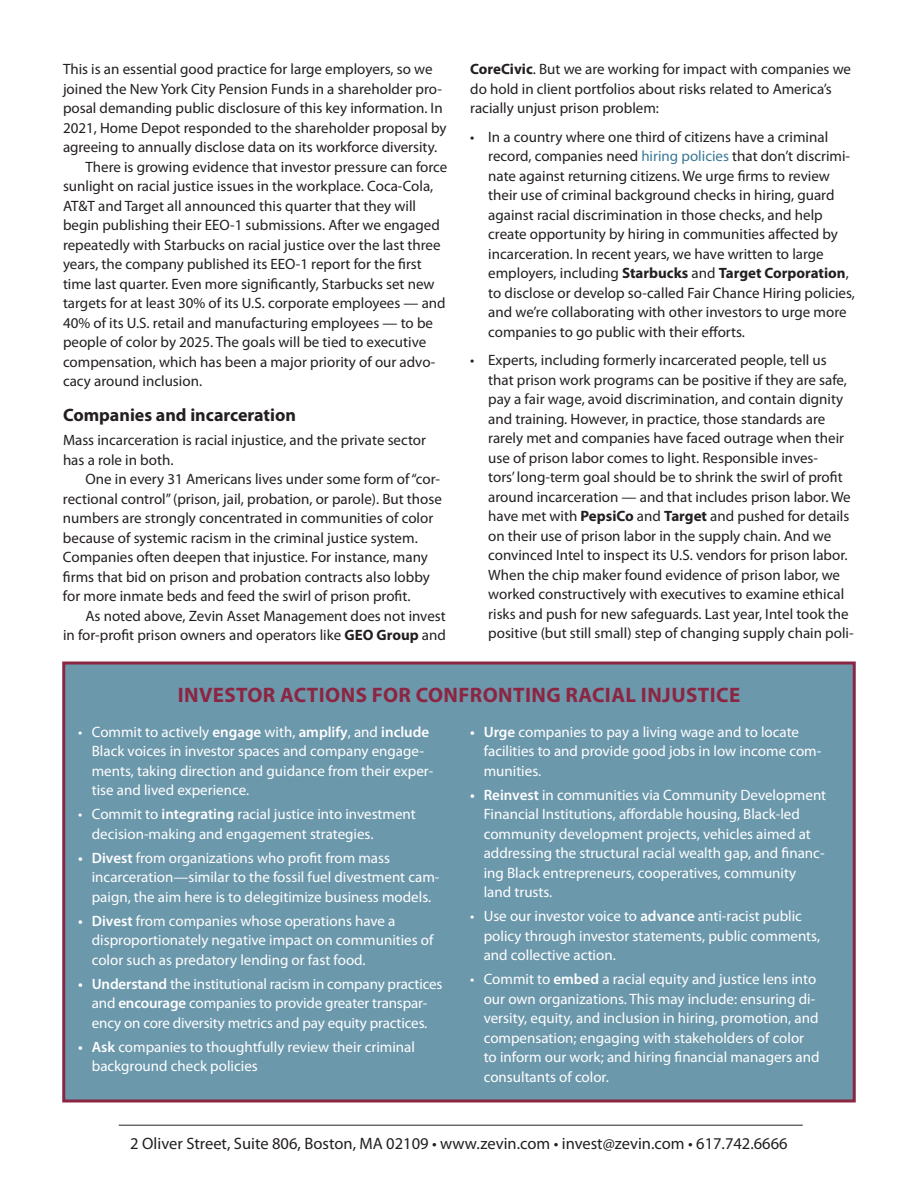
<style>
.page{position:relative;width:918px;height:1188px;background:#fff}
.page>*{position:absolute;margin:0;border:0;box-sizing:border-box;transform-origin:0 0}
._03_Author_Byline{font:700 21px "Myriad Pro";letter-spacing:.02em;color:#8b2642}
._03_Author_Byline-2{font:700 18px "Myriad Pro";color:#231f20}
.t1{font:16.5px "Myriad Pro";color:#231f20}
._05_Body_Text{font:15px/19.5px "Myriad Pro";color:#231f20}
.t2{font:15px/19.5px "Myriad Pro";color:#fff}
.s1{font-weight:700}
.s2{color:#3b7897}
.s3{font-weight:600}
</style>
<div class="page">
<hr style="left:119px;top:1125px;width:684px;height:1px;background:#231f20">
<div style="left:62px;top:662px;width:794px;height:440px;background:#6c98ac;border:3px solid #8b2642"></div>
<p class="_05_Body_Text" style="left:63px;top:59px;width:371px">This is an essential good practice for large employers, so we</p>
<p class="_05_Body_Text" style="left:63px;top:79px;width:380px">joined the New York City Pension Funds in a shareholder pro-</p>
<p class="_05_Body_Text" style="left:63px;top:98px;width:381px">posal demanding public disclosure of this key information. In</p>
<p class="_05_Body_Text" style="left:63px;top:118px;width:385px">2021, Home Depot responded to the shareholder proposal by</p>
<p class="_05_Body_Text" style="left:63px;top:137px;width:376px">agreeing to annually disclose data on its workforce diversity.</p>
<p class="_05_Body_Text" style="left:86px;top:157px;width:363px">There is growing evidence that investor pressure can force</p>
<p class="_05_Body_Text" style="left:63px;top:176px;width:372px">sunlight on racial justice issues in the workplace. Coca-Cola,</p>
<p class="_05_Body_Text" style="left:63px;top:196px;width:355px">AT&amp;T and Target all announced this quarter that they will</p>
<p class="_05_Body_Text" style="left:63px;top:215px;width:378px">begin publishing their EEO-1 submissions. After we engaged</p>
<p class="_05_Body_Text" style="left:63px;top:235px;width:379px">repeatedly with Starbucks on racial justice over the last three</p>
<p class="_05_Body_Text" style="left:63px;top:254px;width:360px">years, the company published its EEO-1 report for the first</p>
<p class="_05_Body_Text" style="left:63px;top:274px;width:373px">time last quarter. Even more significantly, Starbucks set new</p>
<p class="_05_Body_Text" style="left:63px;top:293px;width:384px">targets for at least 30% of its U.S. corporate employees — and</p>
<p class="_05_Body_Text" style="left:63px;top:313px;width:372px">40% of its U.S. retail and manufacturing employees — to be</p>
<p class="_05_Body_Text" style="left:63px;top:332px;width:365px">people of color by 2025. The goals will be tied to executive</p>
<p class="_05_Body_Text" style="left:63px;top:352px;width:374px">compensation, which has been a major priority of our advo-</p>
<p class="_05_Body_Text" style="left:63px;top:371px;width:141px">cacy around inclusion.</p>
<p class="_03_Author_Byline-2" style="left:63px;top:404px;width:235px">Companies and incarceration</p>
<p class="_05_Body_Text" style="left:63px;top:430px;width:365px">Mass incarceration is racial injustice, and the private sector has a role in both.</p>
<p class="_05_Body_Text" style="left:63px;top:469px;width:380px;text-indent:23px">One in every 31 Americans lives under some form of “cor&shy;rectional control” (prison, jail, probation, or parole). But those numbers are strongly concentrated in communities of color because of systemic racism in the criminal justice system.<br>Companies often deepen that injustice. For instance, many firms that bid on prison and probation contracts also lobby for more inmate beds and feed the swirl of prison profit.</p>
<p class="_05_Body_Text" style="left:63px;top:606px;width:384px;text-align:right">As noted above, Zevin Asset Management does not invest<br>in for-profit prison owners and operators like <span class="s1">GEO Group</span> and</p>
<p class="_05_Body_Text" style="left:470px;top:59px;width:382px"><span class="s1">CoreCivic</span>. But we are working for impact with companies we do hold in client portfolios about risks related to America’s racially unjust prison problem:</p>
<p class="_05_Body_Text" style="left:488px;top:127px;width:368px;text-indent:-18px">• In a country where one third of citizens have a criminal record, companies need <span class="s2">hiring policies</span> that don’t discrimi&shy;nate against returning citizens. We urge firms to review their use of criminal background checks in hiring, guard against racial discrimination in those checks, and help create opportunity by hiring in communities affected by incarceration. In recent years, we have written to large employers, including <span class="s1">Starbucks</span> and <span class="s1">Target Corporation</span>, to disclose or develop so-called Fair Chance Hiring policies, and we’re collaborating with other investors to urge more companies to go public with their efforts.</p>
<p class="_05_Body_Text" style="left:488px;top:350px;width:367px;text-indent:-18px">• Experts, including formerly incarcerated people, tell us that prison work programs can be positive if they are safe, pay a fair wage, avoid discrimination, and contain dignity and training. However, in practice, those standards are rarely met and companies have faced outrage when their use of prison labor comes to light. Responsible inves-<br>tors’ long-term goal should be to shrink the swirl of profit around incarceration — and that includes prison labor. We have met with <span class="s1">PepsiCo</span> and <span class="s1">Target</span> and pushed for details on their use of prison labor in the supply chain. And we convinced Intel to inspect its U.S. vendors for prison labor.<br>When the chip maker found evidence of prison labor, we worked constructively with executives to examine ethical risks and push for new safeguards. Last year, Intel took the positive (but still small) step of changing supply chain poli-</p>
<p class="_03_Author_Byline" style="left:178px;top:682px;width:564px">INVESTOR ACTIONS FOR CONFRONTING RACIAL INJUSTICE</p>
<p class="t2" style="left:92px;top:722px;width:343px;text-indent:-14px">• Commit to actively <span class="s3">engage</span> with, <span class="s3">amplify</span>, and <span class="s3">include </span>Black voices in investor spaces and company engage&shy;ments, taking direction and guidance from their exper&shy;tise and lived experience.</p>
<p class="t2" style="left:92px;top:804px;width:326px;text-indent:-14px">• Commit to <span class="s3">integrating</span> racial justice into investment decision-making and engagement strategies.</p>
<p class="t2" style="left:92px;top:848px;width:349px;text-indent:-13px"><span class="s3">• Divest</span> from organizations who profit from mass incarceration—similar to the fossil fuel divestment cam&shy;paign, the aim here is to delegitimize business models.</p>
<p class="t2" style="left:92px;top:911px;width:343px;text-indent:-14px"><span class="s3">• Divest</span> from companies whose operations have a disproportionately negative impact on communities of color such as predatory lending or fast food.</p>
<p class="t2" style="left:78px;top:974px;width:366px;text-align:center"><span class="s3">• Understand</span> the institutional racism in company practices and <span class="s3">encourage</span> companies to provide greater transpar&shy;ency on core diversity metrics and pay equity practices.</p>
<p class="t2" style="left:92px;top:1037px;width:325px;text-indent:-14px"><span class="s3">• Ask</span> companies to thoughtfully review their criminal background check policies</p>
<p class="t2" style="left:484px;top:722px;width:339px;text-indent:-14px"><span class="s3">• Urge</span> companies to pay a living wage and to locate facilities to and provide good jobs in low income com&shy;munities.</p>
<p class="t2" style="left:484px;top:785px;width:344px;text-indent:-14px"><span class="s3">• Reinvest</span> in communities via Community Development Financial Institutions, affordable housing, Black-led community development projects, vehicles aimed at addressing the structural racial wealth gap, and financ&shy;ing Black entrepreneurs, cooperatives, community land trusts.</p>
<p class="t2" style="left:484px;top:906px;width:338px;text-indent:-14px">• Use our investor voice to <span class="s3">advance</span> anti-racist public policy through investor statements, public comments, and collective action.</p>
<p class="t2" style="left:484px;top:969px;width:337px;text-indent:-14px">• Commit to <span class="s3">embed</span> a racial equity and justice lens into our own organizations. This may include: ensuring di&shy;versity, equity, and inclusion in hiring, promotion, and compensation; engaging with stakeholders of color to inform our work; and hiring financial managers and consultants of color.</p>
<p class="t1" style="left:130px;top:1133px;width:659px">2 Oliver Street, Suite 806, Boston, MA 02109 • www.zevin.com • invest@zevin.com • 617.742.6666</p>
</div>
